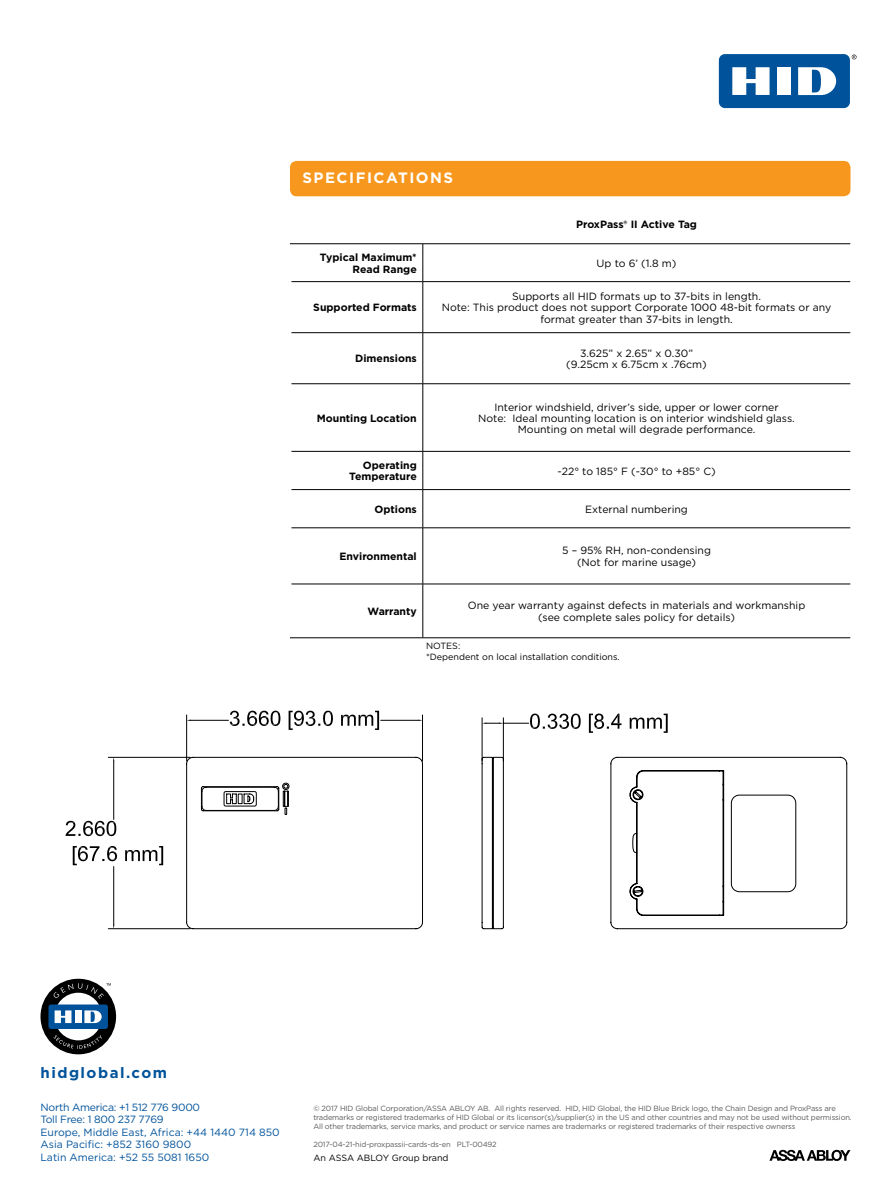
<style>
.page{position:relative;width:891px;height:1188px;background:#fff}
.page>*{position:absolute;margin:0;border:0;box-sizing:border-box;transform-origin:0 0}
.t1{font:700 15px "Gotham";letter-spacing:.1em;color:#fff}
.t2{font:700 15px "Gotham";letter-spacing:.1em;color:#00539b}
.t3{font:10.5px/11.2px "Gotham";color:#000;text-align:center}
.t4{font:700 10.5px/11.2px "Gotham";color:#000;text-align:right}
.t5{font:10.5px "Gotham";color:#00539b}
.t6{font:10.5px "Gotham";letter-spacing:-.025em;color:#00539b}
.t7{font:9px "Gotham";color:#000}
.t8{font:7.5px/9px "Gotham";letter-spacing:-.02em;color:#58595b}
</style>
<div class="page">
<div style="left:290px;top:161px;width:560px;height:35px;background:#f8971d;border-radius:7px"></div>
<svg style="left:852px;top:55px;width:5px;height:4px"></svg>
<div style="left:719px;top:54px;width:131px;height:54px;background:#00539b;border-radius:6px"></div>
<div style="left:777px;top:67px;width:14px;height:28px;background:#fff"></div>
<svg style="left:732px;top:67px;width:38px;height:28px"></svg>
<svg style="left:798px;top:67px;width:38px;height:28px"></svg>
<hr style="left:290px;top:243px;width:133px;height:1px;background:#000">
<hr style="left:291px;top:281px;width:132px;height:1px;background:#000">
<hr style="left:291px;top:332px;width:132px;height:1px;background:#000">
<hr style="left:291px;top:383px;width:132px;height:1px;background:#000">
<hr style="left:291px;top:451px;width:132px;height:1px;background:#000">
<hr style="left:291px;top:489px;width:132px;height:1px;background:#000">
<hr style="left:291px;top:528px;width:132px;height:1px;background:#000">
<hr style="left:291px;top:584px;width:132px;height:1px;background:#000">
<hr style="left:290px;top:638px;width:133px;height:1px;background:#000">
<hr style="left:423px;top:243px;width:427px;height:1px;background:#000">
<hr style="left:423px;top:244px;width:1px;height:37px;background:#000">
<hr style="left:423px;top:281px;width:427px;height:1px;background:#000">
<hr style="left:423px;top:282px;width:1px;height:51px;background:#000">
<hr style="left:423px;top:332px;width:427px;height:1px;background:#000">
<hr style="left:423px;top:333px;width:1px;height:51px;background:#000">
<hr style="left:423px;top:383px;width:427px;height:1px;background:#000">
<hr style="left:423px;top:384px;width:1px;height:67px;background:#000">
<hr style="left:423px;top:451px;width:427px;height:1px;background:#000">
<hr style="left:423px;top:452px;width:1px;height:37px;background:#000">
<hr style="left:423px;top:489px;width:427px;height:1px;background:#000">
<hr style="left:423px;top:490px;width:1px;height:38px;background:#000">
<hr style="left:423px;top:528px;width:427px;height:1px;background:#000">
<hr style="left:423px;top:528px;width:1px;height:56px;background:#000">
<hr style="left:423px;top:584px;width:427px;height:1px;background:#000">
<hr style="left:423px;top:584px;width:1px;height:54px;background:#000">
<hr style="left:423px;top:638px;width:427px;height:1px;background:#000">
<svg style="left:186px;top:757px;width:16px;height:172px"></svg>
<svg style="left:202px;top:757px;width:645px;height:172px"></svg>
<hr style="left:186px;top:715px;width:1px;height:46px;background:#000">
<hr style="left:422px;top:715px;width:1px;height:46px;background:#000">
<hr style="left:191px;top:720px;width:37px;height:1px;background:#000">
<hr style="left:381px;top:720px;width:37px;height:1px;background:#000">
<svg style="left:230px;top:711px;width:51px;height:15px"></svg>
<svg style="left:289px;top:711px;width:44px;height:19px"></svg>
<svg style="left:341px;top:711px;width:38px;height:19px"></svg>
<hr style="left:482px;top:718px;width:1px;height:43px;background:#000">
<hr style="left:503px;top:718px;width:1px;height:43px;background:#000">
<svg style="left:482px;top:714px;width:99px;height:16px"></svg>
<svg style="left:589px;top:713px;width:33px;height:20px"></svg>
<svg style="left:630px;top:714px;width:38px;height:19px"></svg>
<hr style="left:108px;top:928px;width:82px;height:1px;background:#000">
<hr style="left:108px;top:757px;width:82px;height:1px;background:#000">
<hr style="left:113px;top:867px;width:1px;height:58px;background:#000">
<hr style="left:113px;top:762px;width:1px;height:57px;background:#000">
<svg style="left:65px;top:821px;width:52px;height:16px"></svg>
<svg style="left:73px;top:846px;width:44px;height:19px"></svg>
<svg style="left:125px;top:846px;width:38px;height:19px"></svg>
<svg style="left:769px;top:1150px;width:81px;height:11px"></svg>
<svg style="left:41px;top:979px;width:75px;height:75px"></svg>
<p class="t1" style="left:302px;top:168px;width:152px">SPECIFICATIONS</p>
<p class="t4" style="left:576px;top:218px;width:122px">ProxPass® II Active Tag</p>
<p class="t4" style="left:320px;top:252px;width:98px">Typical Maximum*<br>Read Range</p>
<p class="t3" style="left:597px;top:257px;width:81px">Up to 6’ (1.8 m)</p>
<p class="t4" style="left:313px;top:302px;width:105px">Supported Formats</p>
<p class="t3" style="left:512px;top:291px;width:250px">Supports all HID formats up to 37-bits in length.</p>
<p class="t3" style="left:442px;top:302px;width:391px">Note: This product does not support Corporate 1000 48-bit formats or any format greater than 37-bits in length.</p>
<p class="t4" style="left:355px;top:353px;width:63px">Dimensions</p>
<p class="t4" style="left:317px;top:412px;width:102px">Mounting Location</p>
<p class="t3" style="left:580px;top:347px;width:115px">3.625” x 2.65” x 0.30”</p>
<p class="t3" style="left:566px;top:358px;width:142px">(9.25cm x 6.75cm x .76cm)</p>
<p class="t3" style="left:494px;top:401px;width:286px">Interior windshield, driver’s side, upper or lower corner</p>
<p class="t3" style="left:478px;top:412px;width:318px">Note: Ideal mounting location is on interior windshield glass.</p>
<p class="t3" style="left:518px;top:423px;width:239px">Mounting on metal will degrade performance.</p>
<p class="t4" style="left:349px;top:460px;width:69px">Operating<br>Temperature</p>
<p class="t3" style="left:557px;top:465px;width:160px">-22° to 185° F (-30° to +85° C)</p>
<p class="t4" style="left:374px;top:503px;width:44px">Options</p>
<p class="t3" style="left:585px;top:503px;width:104px">External numbering</p>
<p class="t4" style="left:340px;top:551px;width:79px">Environmental</p>
<p class="t3" style="left:562px;top:545px;width:150px">5 – 95% RH, non-condensing</p>
<p class="t3" style="left:577px;top:556px;width:121px">(Not for marine usage)</p>
<p class="t4" style="left:368px;top:606px;width:51px">Warranty</p>
<p class="t3" style="left:468px;top:600px;width:339px">One year warranty against defects in materials and workmanship</p>
<p class="t3" style="left:538px;top:611px;width:198px">(see complete sales policy for details)</p>
<p class="t7" style="left:426px;top:640px;width:36px">NOTES:</p>
<p class="t7" style="left:426px;top:651px;width:195px">*Dependent on local installation conditions.</p>
<p class="t2" style="left:40px;top:1063px;width:128px">hidglobal.com</p>
<p class="t6" style="left:40px;top:1100px;width:161px">North America: +1 512 776 9000</p>
<p class="t6" style="left:40px;top:1113px;width:125px">Toll Free: 1 800 237 7769</p>
<p class="t5" style="left:40px;top:1125px;width:241px">Europe, Middle East, Africa: +44 1440 714 850</p>
<p class="t5" style="left:40px;top:1138px;width:152px">Asia Pacific: +852 3160 9800</p>
<p class="t5" style="left:40px;top:1151px;width:170px">Latin America: +52 55 5081 1650</p>
<p class="t8" style="left:313px;top:1104px;width:540px">© 2017 HID Global Corporation/ASSA ABLOY AB. All rights reserved. HID, HID Global, the HID Blue Brick logo, the Chain Design and ProxPass are trademarks or registered trademarks of HID Global or its licensor(s)/supplier(s) in the US and other countries and may not be used without permission.<br>All other trademarks, service marks, and product or service names are trademarks or registered trademarks of their respective ownerss</p>
<p class="t8" style="left:313px;top:1140px;width:185px">2017-04-21-hid-proxpassii-cards-ds-en PLT-00492</p>
<p class="t7" style="left:313px;top:1152px;width:137px">An ASSA ABLOY Group brand</p>
</div>
